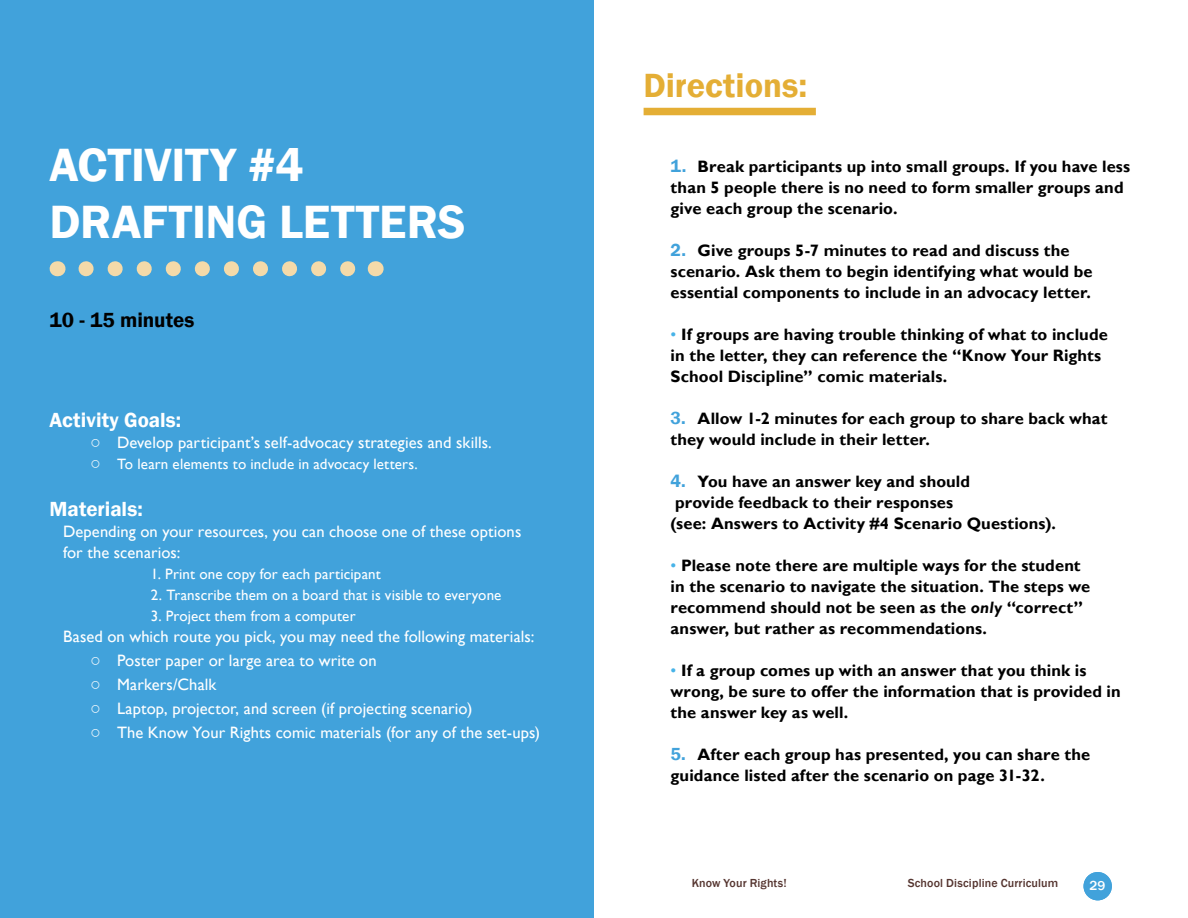
<style>
.page{position:relative;width:1188px;height:918px;background:#fff}
.page>*{position:absolute;margin:0;border:0;box-sizing:border-box;transform-origin:0 0}
.t1{font:600 48px/57.6px "Franklin Gothic";letter-spacing:-.005em;color:#fff}
.t2{font:600 34.5px "Franklin Gothic";color:#e4ae35}
.t3{font:600 21px "Franklin Gothic";color:#fff}
.t4{font:600 21px "Franklin Gothic";color:#000}
.t5{font:700 16.5px/21px "Gill Sans";letter-spacing:.005em;color:#000}
.t6{font:16.5px/21px "Gill Sans";letter-spacing:.005em;color:#fff}
.t7{font:15px "Gill Sans";letter-spacing:.01em;color:#fff}
.t8{font:500 13.5px "Franklin Gothic";color:#fff}
.t9{font:500 12px "Franklin Gothic";letter-spacing:.01em;color:#553530}
.s1{font-family:"Franklin Gothic";font-weight:600;font-stretch:condensed;font-size:18px}
.s2{font-family:"Franklin Gothic";font-weight:600;font-size:18px;color:#41a2db}
.s3{font-weight:400;color:#47b3e8}
.s4{font-style:italic}
</style>
<div class="page">
<div style="left:1084px;top:872px;width:28px;height:28px;background:#41a2db;border-radius:50%"></div>
<div style="left:0;top:0;width:594px;height:918px;background:#41a2db"></div>
<svg style="left:86px;top:261px;width:270px;height:15px"></svg>
<svg style="left:57px;top:261px;width:1px;height:15px"></svg>
<svg style="left:375px;top:261px;width:1px;height:15px"></svg>
<div style="left:644px;top:108px;width:172px;height:7px;background:#e4ae35"></div>
<h1 class="t1" style="left:50px;top:136px;width:418px">ACTIVITY #4<br>DRAFTING LETTERS</h1>
<p class="t4" style="left:50px;top:307px;width:146px">10 - 15 minutes</p>
<p class="t3" style="left:50px;top:408px;width:133px">Activity Goals:</p>
<p class="t6" style="left:90px;top:433px;width:403px"><span class="s1">○</span> Develop participant’s self-advocacy strategies and skills.</p>
<p class="t7" style="left:90px;top:456px;width:329px"><span class="s1">○</span> To learn elements to include in advocacy letters.</p>
<p class="t3" style="left:50px;top:496px;width:95px">Materials:</p>
<p class="t6" style="left:63px;top:521px;width:460px">Depending on your resources, you can choose one of these options for the scenarios:</p>
<p class="t7" style="left:151px;top:565px;width:232px">1. Print one copy for each participant</p>
<p class="t7" style="left:151px;top:586px;width:352px">2. Transcribe them on a board that is visible to everyone</p>
<p class="t7" style="left:151px;top:607px;width:206px">3. Project them from a computer</p>
<p class="t6" style="left:63px;top:626px;width:473px">Based on which route you pick, you may need the following materials:</p>
<p class="t6" style="left:90px;top:650px;width:288px"><span class="s1">○</span> Poster paper or large area to write on</p>
<p class="t6" style="left:90px;top:674px;width:128px"><span class="s1">○</span> Markers/Chalk</p>
<p class="t6" style="left:90px;top:698px;width:384px"><span class="s1">○</span> Laptop, projector, and screen (if projecting scenario)</p>
<p class="t6" style="left:90px;top:722px;width:452px"><span class="s1">○</span> The Know Your Rights comic materials (for any of the set-ups)</p>
<h2 class="t2" style="left:644px;top:64px;width:165px">Directions:</h2>
<p class="t5" style="left:671px;top:156px;width:461px"><span class="s2">1.</span> Break participants up into small groups. If you have less than 5 people there is no need to form smaller groups and give each group the scenario.</p>
<p class="t5" style="left:671px;top:240px;width:424px"><span class="s2">2.</span> Give groups 5-7 minutes to read and discuss the scenario. Ask them to begin identifying what would be essential components to include in an advocacy letter.</p>
<p class="t5" style="left:671px;top:324px;width:439px"><span class="s3">•</span> If groups are having trouble thinking of what to include in the letter, they can reference the “Know Your Rights<br>School Discipline” comic materials.</p>
<p class="t5" style="left:671px;top:408px;width:438px"><span class="s2">3.</span> Allow 1-2 minutes for each group to share back what they would include in their letter.</p>
<p class="t5" style="left:671px;top:471px;width:387px"><span class="s2">4.</span> You have an answer key and should<br>provide feedback to their responses<br>(see: Answers to Activity #4 Scenario Questions).</p>
<p class="t5" style="left:671px;top:555px;width:421px"><span class="s3">•</span> Please note there are multiple ways for the student in the scenario to navigate the situation. The steps we recommend should not be seen as the <span class="s4">only</span> “correct” answer, but rather as recommendations.</p>
<p class="t5" style="left:671px;top:660px;width:452px"><span class="s3">•</span> If a group comes up with an answer that you think is wrong, be sure to offer the information that is provided in the answer key as well.</p>
<p class="t5" style="left:671px;top:744px;width:421px"><span class="s2">5.</span> After each group has presented, you can share the guidance listed after the scenario on page 31-32.</p>
<p class="t9" style="left:692px;top:875px;width:96px">Know Your Rights!</p>
<p class="t9" style="left:908px;top:875px;width:152px">School Discipline Curriculum</p>
<p class="t8" style="left:1090px;top:877px;width:17px">29</p>
</div>
